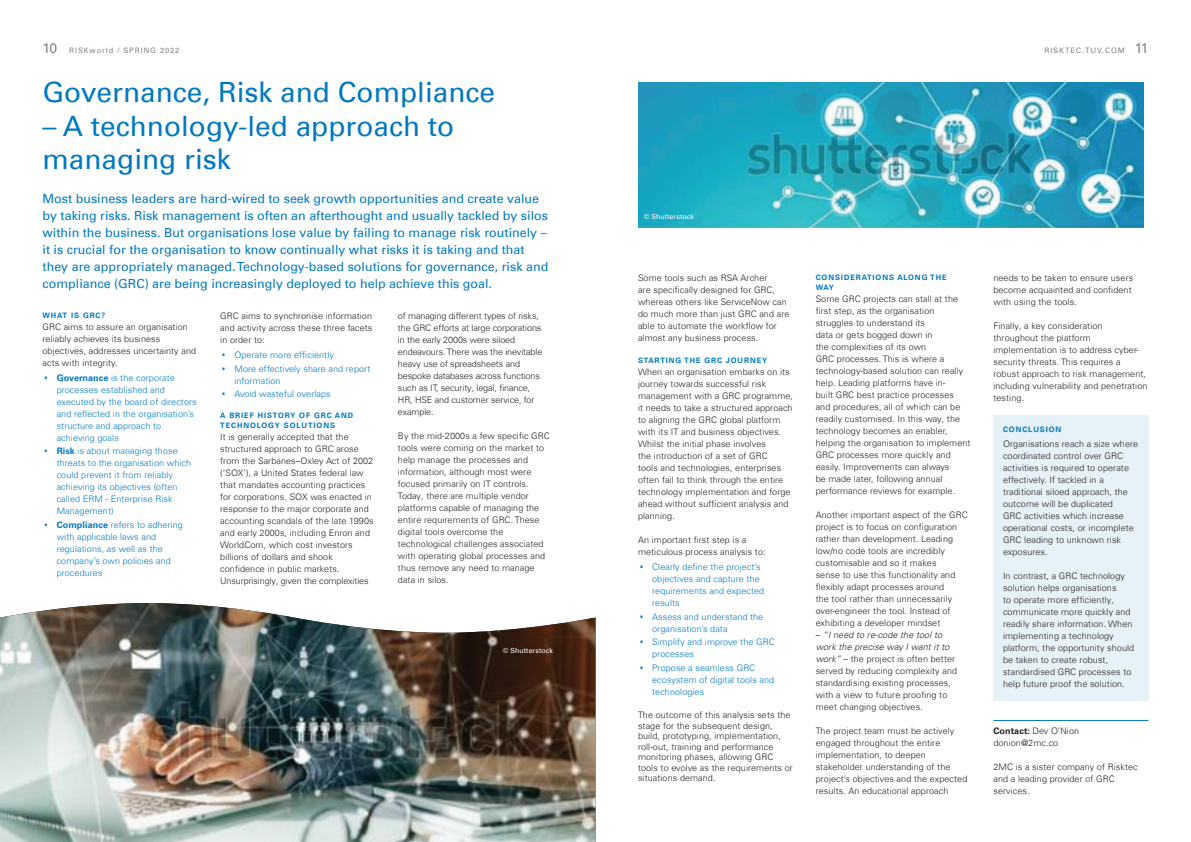
<style>
.page{position:relative;width:1191px;height:842px;background:#fff}
.page>*{position:absolute;margin:0;border:0;box-sizing:border-box;transform-origin:0 0}
.t1{font:28px/33px "Univers Com 55 Roman";color:#0078c0}
.t2{font:300 25px "Univers Com 45";color:#0078c0}
.t3{font:12.5px/17px "Univers Com 55 Roman";color:#0078c0}
.t4{font:300 9px/12px "Univers Com 45";letter-spacing:.01em;color:#231f20}
.t5{font:300 9px/12px "Univers Com 45";letter-spacing:.01em;color:#0078c0}
.t6{font:300 9px/12px "Univers Com 45";letter-spacing:-.01em;color:#231f20}
.t7{font:italic 300 9px/12px "Univers LT";letter-spacing:.01em;color:#231f20}
.t8{font:700 7.5px/10.5px "Univers Com 65";letter-spacing:.12em;color:#0078c0}
.t9{font:7.5px "Univers Com 55 Roman";letter-spacing:.12em;color:#808285}
.t10{font:7px "Univers Com 55 Roman";letter-spacing:.01em;color:#fff}
.s1{font-size:14px}
.s2{font-family:"Univers Com 65";font-weight:700}
.s3{font-family:"Univers Com 45";font-style:normal}
.s4{font-family:"Univers LT";font-style:italic}
</style>
<div class="page">
<hr style="left:993px;top:720px;width:155px;height:1px;background:#0078c0">
<div style="left:993px;top:416px;width:155px;height:285px;background:#e6f1f8"></div>
<img style="left:0;top:633px;width:595px;height:209px">
<img style="left:0;top:603px;width:595px;height:30px">
<img style="left:638px;top:82px;width:505px;height:146px">
<p class="t9" style="left:43px;top:45px;width:138px"><span class="s1">10</span> RISKworld / SPRING 2022</p>
<p class="t9" style="left:1044px;top:45px;width:105px">RISKTEC.TUV.COM <span class="s1">11</span></p>
<h1 class="t1" style="left:43px;top:76px;width:454px">Governance, Risk and Compliance</h1>
<h1 class="t1" style="left:43px;top:109px;width:413px">– A technology-led approach to managing risk</h1>
<p class="t3" style="left:43px;top:190px;width:507px">Most business leaders are hard-wired to seek growth opportunities and create value by taking risks. Risk management is often an afterthought and usually tackled by silos within the business. But organisations lose value by failing to manage risk routinely – it is crucial for the organisation to know continually what risks it is taking and that they are appropriately managed. Technology-based solutions for governance, risk and compliance (GRC) are being increasingly deployed to help achieve this goal.</p>
<p class="t8" style="left:43px;top:310px;width:64px">WHAT IS GRC?</p>
<p class="t4" style="left:43px;top:321px;width:155px">GRC aims to assure an organisation reliably achieves its business objectives, addresses uncertainty and acts with integrity.</p>
<h2 class="t2" style="left:43px;top:360px;width:8px">·</h2>
<p class="t5" style="left:57px;top:372px;width:141px"><span class="s2">Governance</span> is the corporate processes established and executed by the board of directors and reflected in the organisation’s structure and approach to achieving goals</p>
<h2 class="t2" style="left:43px;top:433px;width:8px">·</h2>
<p class="t5" style="left:57px;top:445px;width:136px"><span class="s2">Risk</span> is about managing those threats to the organisation which could prevent it from reliably achieving its objectives (often called ERM - Enterprise Risk<br>Management)</p>
<h2 class="t2" style="left:43px;top:507px;width:8px">·</h2>
<p class="t5" style="left:57px;top:519px;width:128px"><span class="s2">Compliance</span> refers to adhering with applicable laws and regulations, as well as the company’s own policies and procedures</p>
<p class="t10" style="left:643px;top:212px;width:52px">© Shutterstock</p>
<p class="t4" style="left:638px;top:272px;width:153px">Some tools such as RSA Archer<br>are specifically designed for GRC, whereas others like ServiceNow can do much more than just GRC and are able to automate the workflow for almost any business process.</p>
<p class="t8" style="left:638px;top:356px;width:131px">STARTING THE GRC JOURNEY</p>
<p class="t4" style="left:638px;top:366px;width:156px">When an organisation embarks on its journey towards successful risk management with a GRC programme, it needs to take a structured approach to aligning the GRC global platform with its IT and business objectives.<br>Whilst the initial phase involves<br>the introduction of a set of GRC<br>tools and technologies, enterprises often fail to think through the entire technology implementation and forge ahead without sufficient analysis and planning.</p>
<p class="t4" style="left:638px;top:534px;width:129px">An important first step is a meticulous process analysis to:</p>
<h2 class="t2" style="left:638px;top:549px;width:8px">·</h2>
<p class="t5" style="left:652px;top:561px;width:114px">Clearly define the project’s objectives and capture the requirements and expected results</p>
<h2 class="t2" style="left:638px;top:599px;width:8px">·</h2>
<p class="t5" style="left:652px;top:610px;width:113px">Assess and understand the organisation’s data</p>
<h2 class="t2" style="left:638px;top:624px;width:8px">·</h2>
<p class="t5" style="left:652px;top:636px;width:124px">Simplify and improve the GRC processes</p>
<h2 class="t2" style="left:638px;top:649px;width:8px">·</h2>
<p class="t5" style="left:652px;top:661px;width:123px">Propose a seamless GRC ecosystem of digital tools and technologies</p>
<p class="t4" style="left:638px;top:710px;width:156px;line-height:10.5px">The outcome of this analysis sets the stage for the subsequent design, build, prototyping, implementation, roll-out, training and performance monitoring phases, allowing GRC tools to evolve as the requirements or situations demand.</p>
<p class="t8" style="left:815px;top:272px;width:132px">CONSIDERATIONS ALONG THE<br>WAY</p>
<p class="t4" style="left:815px;top:293px;width:156px">Some GRC projects can stall at the first step, as the organisation struggles to understand its<br>data or gets bogged down in<br>the complexities of its own<br>GRC processes. This is where a technology-based solution can really help. Leading platforms have in-<br>built GRC best practice processes and procedures, all of which can be readily customised. In this way, the technology becomes an enabler, helping the organisation to implement<br>GRC processes more quickly and easily. Improvements can always<br>be made later, following annual performance reviews for example.</p>
<p class="t4" style="left:815px;top:509px;width:153px">Another important aspect of the GRC project is to focus on configuration rather than development. Leading low/no code tools are incredibly customisable and so it makes<br>sense to use this functionality and flexibly adapt processes around<br>the tool rather than unnecessarily over-engineer the tool. Instead of exhibiting a developer mindset</p>
<p class="t7" style="left:815px;top:629px;width:135px"><span class="s3">–</span> “I need to re-code the tool to work the precise way I want it to</p>
<p class="t4" style="left:815px;top:653px;width:143px"><span class="s4">work”</span> – the project is often better served by reducing complexity and standardising existing processes, with a view to future proofing to meet changing objectives.</p>
<p class="t4" style="left:815px;top:725px;width:153px">The project team must be actively engaged throughout the entire implementation, to deepen stakeholder understanding of the project’s objectives and the expected results. An educational approach</p>
<p class="t4" style="left:993px;top:272px;width:141px">needs to be taken to ensure users become acquainted and confident with using the tools.</p>
<p class="t4" style="left:993px;top:320px;width:155px">Finally, a key consideration throughout the platform implementation is to address cyber&shy;security threats. This requires a robust approach to risk management, including vulnerability and penetration testing.</p>
<p class="t4" style="left:220px;top:310px;width:154px;text-align:justify">GRC aims to synchronise information and activity across these three facets in order to:</p>
<h2 class="t2" style="left:220px;top:337px;width:8px">·</h2>
<p class="t5" style="left:234px;top:349px;width:101px">Operate more efficiently</p>
<h2 class="t2" style="left:220px;top:350px;width:8px">·</h2>
<p class="t5" style="left:234px;top:362px;width:137px">More effectively share and report information</p>
<h2 class="t2" style="left:220px;top:376px;width:8px">·</h2>
<p class="t5" style="left:234px;top:388px;width:98px">Avoid wasteful overlaps</p>
<p class="t8" style="left:220px;top:410px;width:134px">A BRIEF HISTORY OF GRC AND<br>TECHNOLOGY SOLUTIONS</p>
<p class="t4" style="left:220px;top:431px;width:155px">It is generally accepted that the structured approach to GRC arose from the Sarbanes–Oxley Act of 2002 (‘SOX’), a United States federal law that mandates accounting practices for corporations. SOX was enacted in response to the major corporate and accounting scandals of the late 1990s and early 2000s, including Enron and WorldCom, which cost investors billions of dollars and shook confidence in public markets.<br>Unsurprisingly, given the complexities</p>
<p class="t6" style="left:398px;top:310px;width:146px">of managing different types of risks, the GRC efforts at large corporations in the early 2000s were siloed endeavours. There was the inevitable heavy use of spreadsheets and bespoke databases across functions such as IT, security, legal, finance,<br>HR, HSE and customer service, for example.</p>
<p class="t4" style="left:398px;top:430px;width:153px">By the mid-2000s a few specific GRC tools were coming on the market to help manage the processes and information, although most were focused primarily on IT controls.<br>Today, there are multiple vendor platforms capable of managing the entire requirements of GRC. These digital tools overcome the technological challenges associated with operating global processes and thus remove any need to manage data in silos.</p>
<p class="t8" style="left:1003px;top:424px;width:60px">CONCLUSION</p>
<p class="t4" style="left:1003px;top:438px;width:137px">Organisations reach a size where coordinated control over GRC activities is required to operate effectively. If tackled in a traditional siloed approach, the outcome will be duplicated<br>GRC activities which increase operational costs, or incomplete<br>GRC leading to unknown risk exposures.</p>
<p class="t4" style="left:1003px;top:570px;width:133px">In contrast, a GRC technology solution helps organisations<br>to operate more efficiently, communicate more quickly and readily share information. When implementing a technology platform, the opportunity should be taken to create robust, standardised GRC processes to help future proof the solution.</p>
<p class="t10" style="left:503px;top:647px;width:52px">© Shutterstock</p>
<p class="t4" style="left:993px;top:725px;width:87px"><span class="s2">Contact:</span> Dev O’Nion donion@2mc.co</p>
<p class="t4" style="left:993px;top:761px;width:146px">2MC is a sister company of Risktec and a leading provider of GRC services.</p>
</div>
